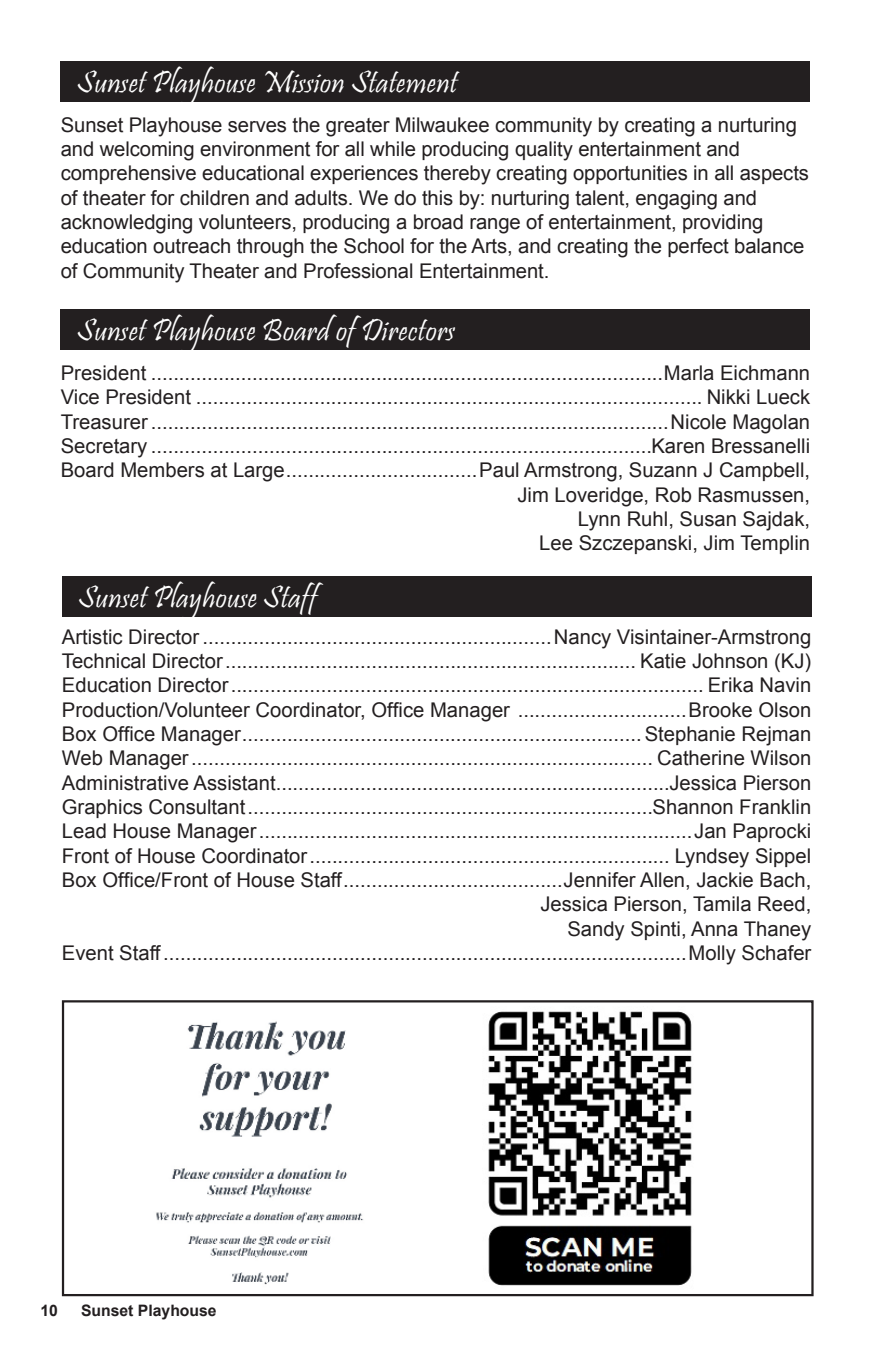
<style>
.page{position:relative;width:871px;height:1357px;background:#fff}
.page>*{position:absolute;margin:0;border:0;box-sizing:border-box;transform-origin:0 0}
.t1{font:31.5px "Pristina";letter-spacing:.01em;color:#fff}
.t2{font:20.25px/24.3px "Arial";color:#231f20;text-align:right}
.t3{font:700 15.75px "Arial";color:#231f20}
</style>
<div class="page">
<div style="left:61px;top:61px;width:749px;height:40px;background:#231f20"></div>
<div style="left:61px;top:309px;width:749px;height:40px;background:#231f20"></div>
<div style="left:62px;top:576px;width:749px;height:41px;background:#231f20"></div>
<img style="left:156px;top:1021px;width:208px;height:264px">
<div style="left:62px;top:1000px;width:751px;height:296px;border:2px solid #231f20"></div>
<img style="left:488px;top:1011px;width:204px;height:275px">
<h1 class="t1" style="left:77px;top:66px;width:382px">Sunset Playhouse Mission Statement</h1>
<p class="t2" style="left:61px;top:114px;width:750px;text-align:left">Sunset Playhouse serves the greater Milwaukee community by creating a nurturing and welcoming environment for all while producing quality entertainment and comprehensive educational experiences thereby creating opportunities in all aspects of theater for children and adults. We do this by: nurturing talent, engaging and acknowledging volunteers, producing a broad range of entertainment, providing education outreach through the School for the Arts, and creating the perfect balance of Community Theater and Professional Entertainment.</p>
<h1 class="t1" style="left:77px;top:314px;width:379px">Sunset Playhouse Board of Directors</h1>
<p class="t2" style="left:61px;top:362px;width:751px">President ...........................................................................................Marla Eichmann Vice President .......................................................................................... Nikki Lueck Treasurer ............................................................................................Nicole Magolan Secretary .........................................................................................Karen Bressanelli Board Members at Large ..................................Paul Armstrong, Suzann J Campbell, Jim Loveridge, Rob Rasmussen,<br>Lynn Ruhl, Susan Sajdak,<br>Lee Szczepanski, Jim Templin</p>
<h1 class="t1" style="left:78px;top:582px;width:241px">Sunset Playhouse Staff</h1>
<p class="t2" style="left:62px;top:626px;width:751px">Artistic Director ..............................................................Nancy Visintainer-Armstrong Technical Director ......................................................................... Katie Johnson (KJ)<br>Education Director .................................................................................... Erika Navin Production/Volunteer Coordinator, Office Manager ..............................Brooke Olson Box Office Manager .......................................................................Stephanie Rejman Web Manager .................................................................................. Catherine Wilson Administrative Assistant......................................................................Jessica Pierson Graphics Consultant ........................................................................Shannon Franklin Lead House Manager .............................................................................Jan Paprocki Front of House Coordinator ................................................................ Lyndsey Sippel Box Office/Front of House Staff .......................................Jennifer Allen, Jackie Bach, Jessica Pierson, Tamila Reed,<br>Sandy Spinti, Anna Thaney<br>Event Staff .............................................................................................Molly Schafer</p>
<p class="t3" style="left:40px;top:1304px;width:19px">10</p>
<p class="t3" style="left:81px;top:1305px;width:137px">Sunset Playhouse</p>
</div>
